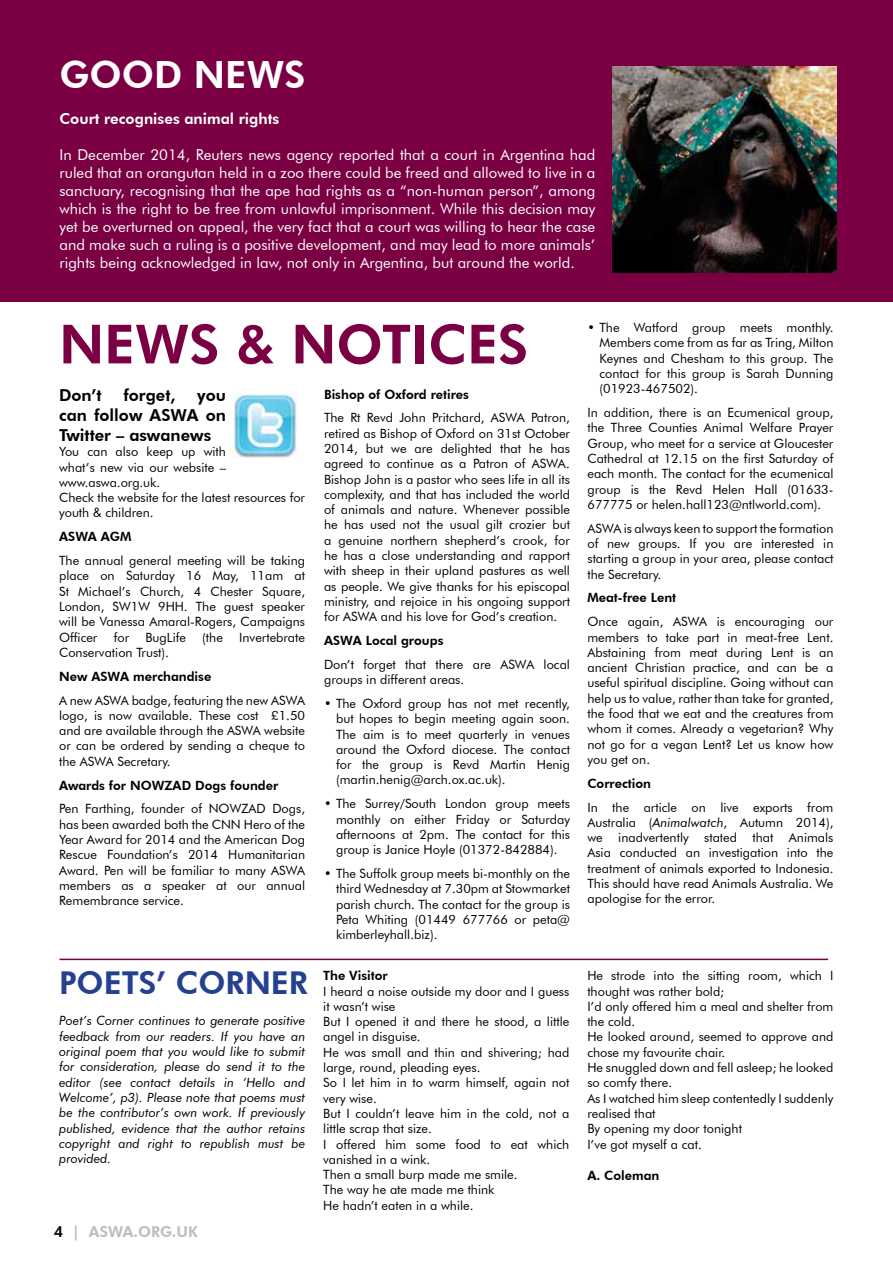
<style>
.page{position:relative;width:893px;height:1263px;background:#fff}
.page>*{position:absolute;margin:0;border:0;box-sizing:border-box;transform-origin:0 0}
.t1{font:800 54px "Futura BT";color:#7a0043}
.t2{font:800 37.5px "Futura BT";color:#fff}
.t3{font:800 31.5px "Futura BT";color:#25408f}
.t4{font:800 16.5px/19.8px "Futura BT";color:#000;text-align:justify}
.t5{font:15px/18px "Futura BT";color:#fff;text-align:justify}
.t6{font:800 15px "Futura BT";color:#fff}
.t7{font:800 15px "Futura BT";color:#babcbe}
.t8{font:12.75px/15.3px "Futura BT";color:#000;text-align:justify}
.t9{font:italic 12.75px/15.3px "Futura BT";color:#000;text-align:justify}
.t10{font:800 12.75px "Futura BT";color:#000}
.s1{color:#000}
.s2{font-style:italic}
</style>
<div class="page">
<div style="left:0;top:0;width:893px;height:302px;background:#7a0043"></div>
<img style="left:233px;top:394px;width:65px;height:64px">
<hr style="left:60px;top:959px;width:768px;height:1px;background:#7a0043">
<img style="left:612px;top:66px;width:224px;height:206px">
<h2 class="t2" style="left:60px;top:52px;width:247px">GOOD NEWS</h2>
<p class="t6" style="left:60px;top:110px;width:221px">Court recognises animal rights</p>
<p class="t5" style="left:60px;top:146px;width:537px">In December 2014, Reuters news agency reported that a court in Argentina had ruled that an orangutan held in a zoo there could be freed and allowed to live in a sanctuary, recognising that the ape had rights as a “non-human person”, among which is the right to be free from unlawful imprisonment. While this decision may yet be overturned on appeal, the very fact that a court was willing to hear the case and make such a ruling is a positive development, and may lead to more animals’ rights being acknowledged in law, not only in Argentina, but around the world.</p>
<h1 class="t1" style="left:59px;top:311px;width:471px">NEWS &amp; NOTICES</h1>
<p class="t4" style="left:59px;top:385px;width:44px">Don’t</p>
<p class="t4" style="left:123px;top:385px;width:54px">forget,</p>
<p class="t10" style="left:324px;top:386px;width:147px">Bishop of Oxford retires</p>
<p class="t8" style="left:324px;top:410px;width:247px">The Rt Revd John Pritchard, ASWA Patron, retired as Bishop of Oxford on 31st October 2014, but we are delighted that he has agreed to continue as a Patron of ASWA.<br>Bishop John is a pastor who sees life in all its complexity, and that has included the world of animals and nature. Whenever possible he has used not the usual gilt crozier but a genuine northern shepherd’s crook, for he has a close understanding and rapport with sheep in their upland pastures as well as people. We give thanks for his episcopal ministry, and rejoice in his ongoing support for ASWA and his love for God’s creation.</p>
<p class="t10" style="left:324px;top:633px;width:121px">ASWA Local groups</p>
<p class="t8" style="left:324px;top:656px;width:247px">Don’t forget that there are ASWA local groups in different areas.</p>
<p class="t8" style="left:336px;top:696px;width:235px;text-indent:-12px">• The Oxford group has not met recently, but hopes to begin meeting again soon.<br>The aim is to meet quarterly in venues around the Oxford diocese. The contact for the group is Revd Martin Henig (martin.henig@arch.ox.ac.uk).</p>
<p class="t8" style="left:336px;top:796px;width:235px;text-indent:-12px">• The Surrey/South London group meets monthly on either Friday or Saturday afternoons at 2pm. The contact for this group is Janice Hoyle (01372-842884).</p>
<p class="t8" style="left:336px;top:866px;width:235px;text-indent:-12px">• The Suffolk group meets bi-monthly on the third Wednesday at 7.30pm at Stowmarket parish church. The contact for the group is Peta Whiting (01449 677766 or peta@ kimberleyhall.biz).</p>
<p class="t4" style="left:59px;top:385px;width:168px;text-indent:138px">you can follow ASWA on Twitter – aswanews</p>
<p class="t8" style="left:59px;top:444px;width:247px;text-align:left">You can also keep up with<br>what’s new via our website – www.aswa.org.uk.<br>Check the website for the latest resources for youth &amp; children.</p>
<p class="t10" style="left:59px;top:529px;width:74px">ASWA AGM</p>
<p class="t8" style="left:59px;top:553px;width:247px">The annual general meeting will be taking place on Saturday 16 May, 11am at St Michael’s Church, 4 Chester Square, London, SW1W 9HH. The guest speaker will be Vanessa Amaral-Rogers, Campaigns Officer</p>
<p class="t8" style="left:114px;top:629px;width:17px">for</p>
<p class="t8" style="left:145px;top:629px;width:42px">BugLife</p>
<p class="t8" style="left:202px;top:629px;width:22px">(the</p>
<p class="t8" style="left:239px;top:629px;width:67px">Invertebrate</p>
<p class="t8" style="left:59px;top:645px;width:111px">Conservation Trust).</p>
<p class="t10" style="left:59px;top:668px;width:154px">New ASWA merchandise</p>
<p class="t8" style="left:59px;top:692px;width:247px">A new ASWA badge, featuring the new ASWA logo, is now available. These cost £1.50 and are available through the ASWA website or can be ordered by sending a cheque to the ASWA Secretary.</p>
<p class="t10" style="left:59px;top:777px;width:221px">Awards for NOWZAD Dogs founder</p>
<p class="t8" style="left:59px;top:801px;width:247px">Pen Farthing, founder of NOWZAD Dogs, has been awarded both the CNN Hero of the Year Award for 2014 and the American Dog Rescue Foundation’s 2014 Humanitarian Award. Pen will be familiar to many ASWA members as a speaker at our annual Remembrance service.</p>
<h3 class="t3" style="left:59px;top:964px;width:250px">POETS’ CORNER</h3>
<p class="t9" style="left:59px;top:1013px;width:248px">Poet’s Corner continues to generate positive feedback from our readers. If you have an original poem that you would like to submit for consideration, please do send it to the editor (see contact details in ‘Hello and Welcome’, p3). Please note that poems must be the contributor’s own work. If previously published, evidence that the author retains copyright and right to republish must be provided.</p>
<p class="t7" style="left:54px;top:1222px;width:145px"><span class="s1">4</span> | ASWA.ORG.UK</p>
<p class="t10" style="left:323px;top:968px;width:66px">The Visitor</p>
<p class="t8" style="left:323px;top:983px;width:248px;text-align:left">I heard a noise outside my door and I guess it wasn’t wise<br>But I opened it and there he stood, a little angel in disguise.<br>He was small and thin and shivering; had large, round, pleading eyes.<br>So I let him in to warm himself, again not very wise.<br>But I couldn’t leave him in the cold, not a little scrap that size.<br>I offered him some food to eat which vanished in a wink.<br>Then a small burp made me smile.<br>The way he ate made me think<br>He hadn’t eaten in a while.</p>
<p class="t8" style="left:599px;top:320px;width:235px;text-indent:-12px">• The Watford group meets monthly.<br>Members come from as far as Tring, Milton Keynes and Chesham to this group. The contact for this group is Sarah Dunning (01923-467502).</p>
<p class="t8" style="left:587px;top:405px;width:247px">In addition, there is an Ecumenical group, the Three Counties Animal Welfare Prayer Group, who meet for a service at Gloucester Cathedral at 12.15 on the first Saturday of each month. The contact for the ecumenical group is the Revd Helen Hall (01633- 677775 or helen.hall123@ntlworld.com).</p>
<p class="t8" style="left:587px;top:520px;width:247px">ASWA is always keen to support the formation of new groups. If you are interested in starting a group in your area, please contact the Secretary.</p>
<p class="t10" style="left:587px;top:590px;width:90px">Meat-free Lent</p>
<p class="t8" style="left:587px;top:614px;width:247px">Once again, ASWA is encouraging our members to take part in meat-free Lent.<br>Abstaining from meat during Lent is an ancient Christian practice, and can be a useful spiritual discipline. Going without can help us to value, rather than take for granted, the food that we eat and the creatures from whom it comes. Already a vegetarian? Why not go for a vegan Lent? Let us know how you get on.</p>
<p class="t10" style="left:587px;top:775px;width:65px">Correction</p>
<p class="t8" style="left:587px;top:799px;width:247px">In the article on live exports from Australia (<span class="s2">Animalwatch</span>, Autumn 2014), we inadvertently stated that Animals Asia conducted an investigation into the treatment of animals exported to Indonesia.<br>This should have read Animals Australia. We apologise for the error.</p>
<p class="t8" style="left:587px;top:968px;width:248px;text-align:left">He strode into the sitting room, which I thought was rather bold;<br>I’d only offered him a meal and shelter from the cold.<br>He looked around, seemed to approve and chose my favourite chair.<br>He snuggled down and fell asleep; he looked so comfy there.<br>As I watched him sleep contentedly I suddenly realised that<br>By opening my door tonight<br>I’ve got myself a cat.</p>
<p class="t10" style="left:587px;top:1168px;width:74px">A. Coleman</p>
</div>
